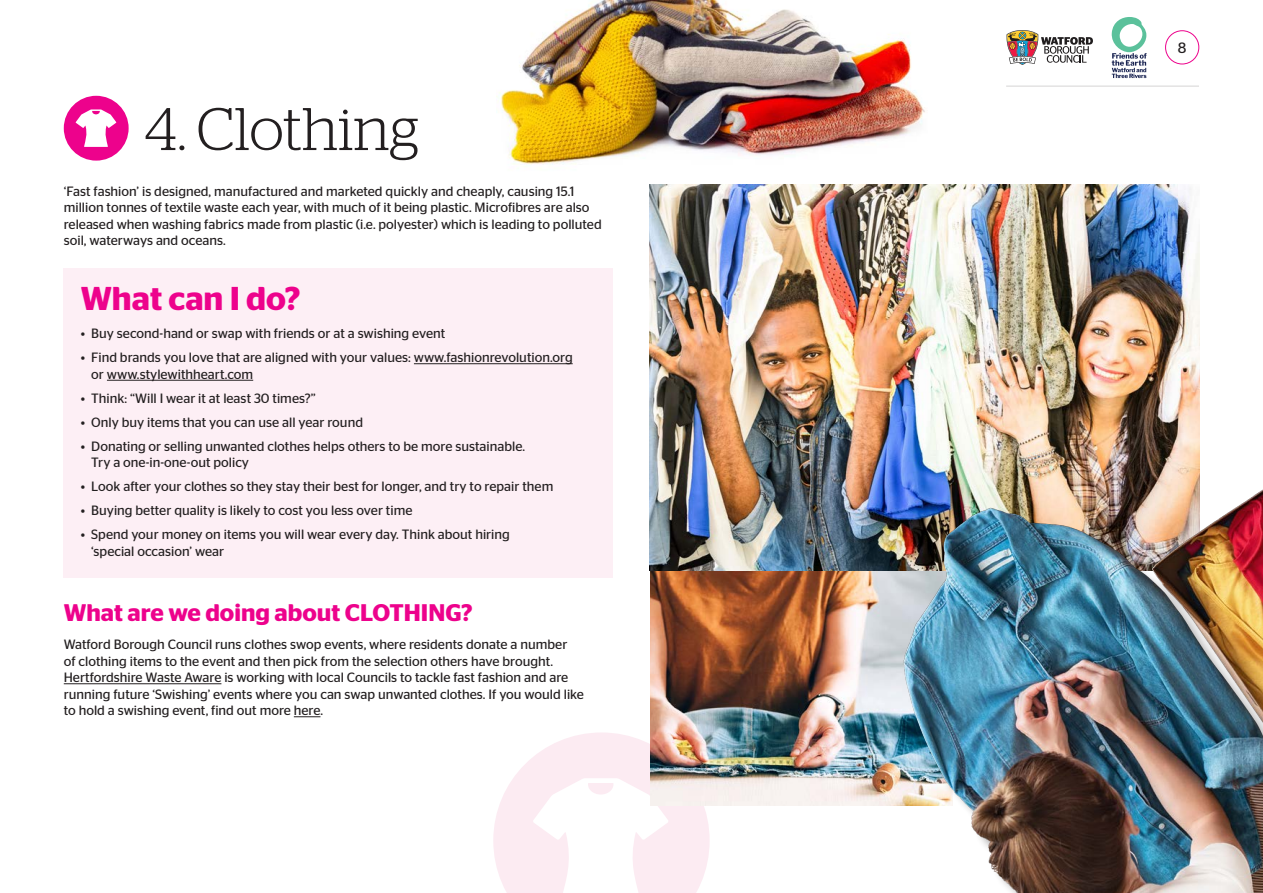
<style>
.page{position:relative;width:1263px;height:893px;background:#fff}
.page>*{position:absolute;margin:0;border:0;box-sizing:border-box;transform-origin:0 0}
.t1{font:300 60px "Stag";color:#231f20}
.t2{font:600 33px "Stag Sans";color:#ed028c}
.t3{font:600 24px "Stag Sans";color:#ed028c}
.t4{font:15px "Stag Sans";color:#231f20}
.t5{font:13.5px/16.5px "Stag Sans";color:#231f20}
</style>
<div class="page">
<hr style="left:64px;top:683px;width:157px;height:1px;background:#231f20">
<svg style="left:294px;top:716px;width:26px;height:1px"></svg>
<div style="left:1165px;top:30px;width:34px;height:34px;border:1px solid #ed028c;border-radius:50%"></div>
<div style="left:64px;top:96px;width:65px;height:65px;background:#ed028c;border-radius:50%"></div>
<svg style="left:76px;top:109px;width:40px;height:38px"></svg>
<svg style="left:493px;top:732px;width:217px;height:161px"></svg>
<img style="left:650px;top:571px;width:237px;height:234px">
<img style="left:650px;top:185px;width:549px;height:386px">
<img style="left:887px;top:488px;width:376px;height:405px">
<div style="left:64px;top:268px;width:549px;height:309px;background:#fdeff5"></div>
<hr style="left:414px;top:363px;width:159px;height:1px;background:#231f20">
<hr style="left:107px;top:380px;width:146px;height:1px;background:#231f20">
<hr style="left:1006px;top:86px;width:193px;height:1px;background:#231f20">
<img style="left:496px;top:0;width:429px;height:165px">
<svg style="left:1006px;top:30px;width:87px;height:35px"></svg>
<svg style="left:1112px;top:17px;width:34px;height:61px"></svg>
<p class="t1" style="left:144px;top:95px;width:276px">4. Clothing</p>
<p class="t5" style="left:64px;top:183px;width:539px">‘Fast fashion’ is designed, manufactured and marketed quickly and cheaply, causing 15.1 million tonnes of textile waste each year, with much of it being plastic. Microfibres are also released when washing fabrics made from plastic (i.e. polyester) which is leading to polluted soil, waterways and oceans.</p>
<p class="t2" style="left:81px;top:279px;width:221px">What can I do?</p>
<p class="t5" style="left:81px;top:325px;width:366px">• Buy second-hand or swap with friends or at a swishing event</p>
<p class="t5" style="left:91px;top:349px;width:483px;text-indent:-10px">• Find brands you love that are aligned with your values: www.fashionrevolution.org or www.stylewithheart.com</p>
<p class="t5" style="left:81px;top:390px;width:236px">• Think: “Will I wear it at least 30 times?”</p>
<p class="t5" style="left:81px;top:414px;width:284px">• Only buy items that you can use all year round</p>
<p class="t5" style="left:91px;top:438px;width:435px;text-indent:-11px">• Donating or selling unwanted clothes helps others to be more sustainable.<br>Try a one-in-one-out policy</p>
<p class="t5" style="left:81px;top:478px;width:474px">• Look after your clothes so they stay their best for longer, and try to repair them</p>
<p class="t5" style="left:81px;top:502px;width:333px">• Buying better quality is likely to cost you less over time</p>
<p class="t5" style="left:91px;top:526px;width:420px;text-indent:-11px">• Spend your money on items you will wear every day. Think about hiring ‘special occasion’ wear</p>
<p class="t3" style="left:64px;top:599px;width:410px">What are we doing about CLOTHING?</p>
<p class="t5" style="left:64px;top:636px;width:522px">Watford Borough Council runs clothes swop events, where residents donate a number<br>of clothing items to the event and then pick from the selection others have brought.<br>Hertfordshire Waste Aware is working with local Councils to tackle fast fashion and are running future ‘Swishing’ events where you can swap unwanted clothes. If you would like to hold a swishing event, find out more here.</p>
<p class="t4" style="left:1178px;top:39px;width:10px">8</p>
</div>
